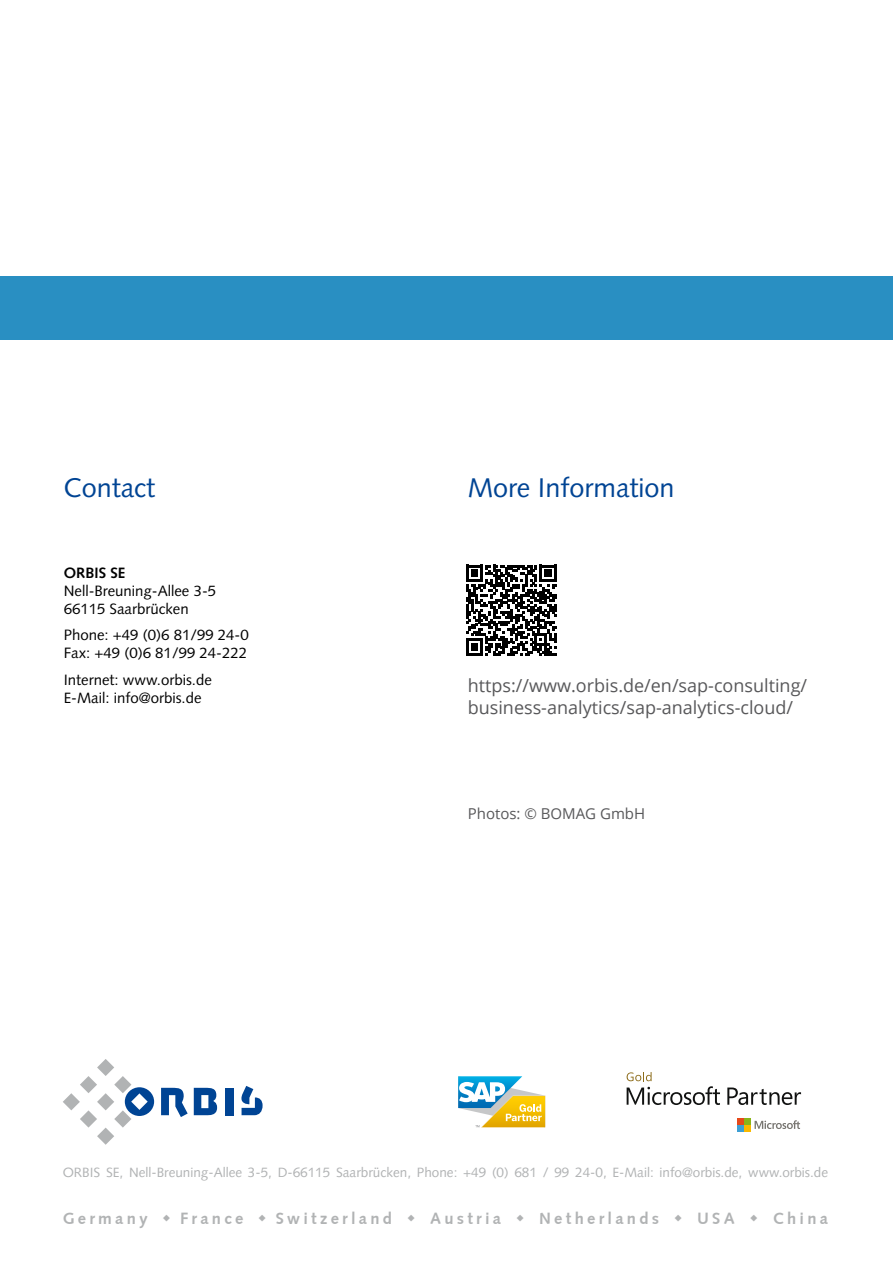
<style>
.page{position:relative;width:893px;height:1263px;background:#fff}
.page>*{position:absolute;margin:0;border:0;box-sizing:border-box;transform-origin:0 0}
.t1{font:27px "Syntax LT Std";color:#004494}
.t2{font:18px/21.6px "Open Sans";color:#58585a}
.t3{font:700 16.5px "Syntax";letter-spacing:.2em;color:#b1b3b4}
.t4{font:15px/18px "Syntax LT Std";color:#000}
.t5{font:15px "Open Sans";color:#58585a}
.t6{font:700 15px "Syntax LT Std";color:#000}
.t7{font:13.5px "Syntax LT Pro";color:#b1b3b4}
.s1{font-family:"Syntax LT Pro"}
</style>
<div class="page">
<div style="left:0;top:276px;width:893px;height:64px;background:#298fc2"></div>
<svg style="left:466px;top:565px;width:91px;height:91px"></svg>
<svg style="left:727px;top:1087px;width:74px;height:18px"></svg>
<svg style="left:737px;top:1118px;width:63px;height:13px"></svg>
<svg style="left:627px;top:1072px;width:93px;height:33px"></svg>
<svg style="left:458px;top:1076px;width:87px;height:51px"></svg>
<svg style="left:194px;top:1088px;width:23px;height:28px"></svg>
<div style="left:225px;top:1088px;width:8px;height:27px;background:#004494"></div>
<svg style="left:161px;top:1088px;width:27px;height:29px"></svg>
<svg style="left:63px;top:1059px;width:91px;height:86px"></svg>
<svg style="left:241px;top:1086px;width:22px;height:29px"></svg>
<h1 class="t1" style="left:64px;top:471px;width:93px">Contact</h1>
<h1 class="t1" style="left:468px;top:471px;width:208px">More Information</h1>
<p class="t6" style="left:64px;top:564px;width:63px">ORBIS SE</p>
<p class="t4" style="left:64px;top:582px;width:154px">Nell-Breuning-Allee 3-5<br>66115 Saarbrücken</p>
<p class="t4" style="left:64px;top:626px;width:186px">Phone: +49 (0)6 81/99 24-0<br>Fax: +49 (0)6 81/99 24-222</p>
<p class="t4" style="left:64px;top:671px;width:150px">Internet: www.orbis.de<br><span class="s1">E-Mail</span>: info@orbis.de</p>
<p class="t2" style="left:468px;top:674px;width:341px">https://www.orbis.de/en/sap-consulting/ business-analytics/sap-analytics-cloud/</p>
<p class="t5" style="left:468px;top:804px;width:179px">Photos: © BOMAG GmbH</p>
<p class="t7" style="left:63px;top:1165px;width:767px">ORBIS SE, Nell-Breuning-Allee 3-5, D-66115 Saarbrücken, Phone: +49 (0) 681 / 99 24-0, E-Mail: info@orbis.de, www.orbis.de</p>
<p class="t3" style="left:63px;top:1209px;width:86px">Germany</p>
<p class="t3" style="left:180px;top:1209px;width:65px">France</p>
<p class="t3" style="left:276px;top:1209px;width:118px">Switzerland</p>
<p class="t3" style="left:430px;top:1209px;width:73px">Austria</p>
<p class="t3" style="left:539px;top:1209px;width:122px">Netherlands</p>
<p class="t3" style="left:697px;top:1209px;width:39px">USA</p>
<p class="t3" style="left:773px;top:1209px;width:57px">China</p>
</div>
